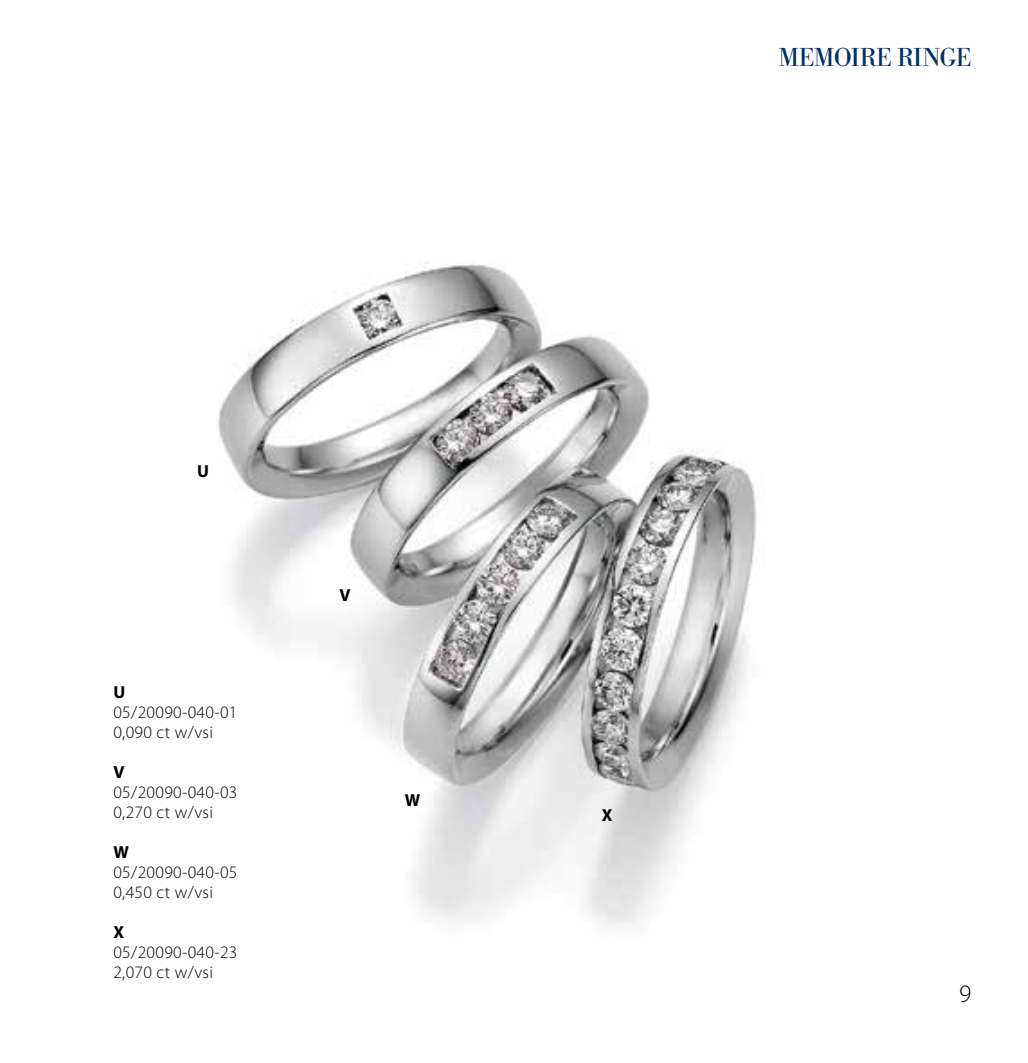
<style>
.page{position:relative;width:1028px;height:1063px;background:#fff}
.page>*{position:absolute;margin:0;border:0;box-sizing:border-box;transform-origin:0 0}
.t1{font:25.5px "IBM Final Bodoni Text";letter-spacing:-.015em;color:#003063}
.t2{font:300 25px "Myriad Pro";color:#000}
.t3{font:300 17.5px/20px "Myriad Pro";letter-spacing:.02em;color:#000}
.t4{font:700 17.5px "Myriad Pro";color:#000}
</style>
<div class="page">
<img style="left:217px;top:262px;width:540px;height:665px">
<p class="t4" style="left:197px;top:459px;width:13px">U</p>
<p class="t4" style="left:113px;top:680px;width:13px">U</p>
<p class="t3" style="left:113px;top:702px;width:125px">05/20090-040-01<br>0,090 ct w/vsi</p>
<p class="t4" style="left:113px;top:760px;width:13px">V</p>
<p class="t3" style="left:113px;top:782px;width:125px">05/20090-040-03<br>0,270 ct w/vsi</p>
<p class="t4" style="left:113px;top:840px;width:17px">W</p>
<p class="t3" style="left:113px;top:862px;width:125px">05/20090-040-05<br>0,450 ct w/vsi</p>
<p class="t4" style="left:113px;top:920px;width:12px">X</p>
<p class="t3" style="left:113px;top:942px;width:125px">05/20090-040-23<br>2,070 ct w/vsi</p>
<p class="t4" style="left:339px;top:584px;width:13px">V</p>
<p class="t4" style="left:405px;top:789px;width:17px">W</p>
<h1 class="t1" style="left:778px;top:42px;width:194px">MEMOIRE RINGE</h1>
<p class="t4" style="left:602px;top:804px;width:12px">X</p>
<h2 class="t2" style="left:959px;top:980px;width:14px">9</h2>
</div>
